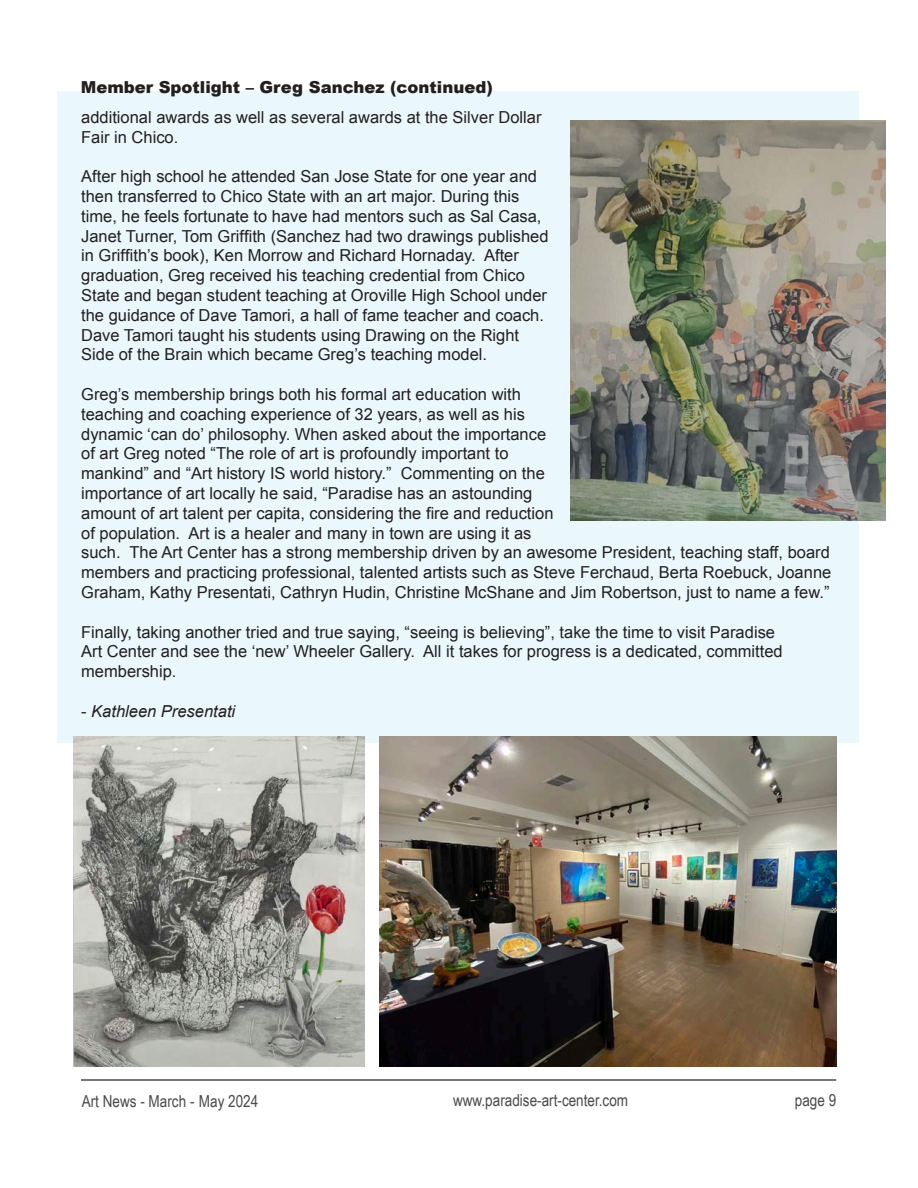
<style>
.page{position:relative;width:918px;height:1188px;background:#fff}
.page>*{position:absolute;margin:0;border:0;box-sizing:border-box;transform-origin:0 0}
.t1{font:16.5px/19.8px "Arial";color:#231f20}
.t2{font:16.5px "Arial Narrow";color:#494a4b}
.t3{font:900 16.5px "Arial";color:#231f20}
.t4{font:italic 16.5px "Arial";color:#231f20}
.s1{font-style:normal}
</style>
<div class="page">
<hr style="left:81px;top:1079px;width:755px;height:2px;background:#494a4b">
<div style="left:57px;top:91px;width:802px;height:652px;background:#eaf7fd"></div>
<img style="left:571px;top:121px;width:314px;height:399px">
<img style="left:73px;top:737px;width:292px;height:329px">
<img style="left:380px;top:737px;width:456px;height:329px">
<p class="t3" style="left:81px;top:75px;width:414px">Member Spotlight – Greg Sanchez (continued)</p>
<p class="t1" style="left:81px;top:107px;width:462px">additional awards as well as several awards at the Silver Dollar<br>Fair in Chico.</p>
<p class="t1" style="left:81px;top:167px;width:469px">After high school he attended San Jose State for one year and then transferred to Chico State with an art major. During this time, he feels fortunate to have had mentors such as Sal Casa, Janet Turner, Tom Griffith (Sanchez had two drawings published in Griffith’s book), Ken Morrow and Richard Hornaday. After graduation, Greg received his teaching credential from Chico State and began student teaching at Oroville High School under the guidance of Dave Tamori, a hall of fame teacher and coach.<br>Dave Tamori taught his students using Drawing on the Right Side of the Brain which became Greg’s teaching model.</p>
<p class="t1" style="left:81px;top:385px;width:752px">Greg’s membership brings both his formal art education with<br>teaching and coaching experience of 32 years, as well as his<br>dynamic ‘can do’ philosophy. When asked about the importance<br>of art Greg noted “The role of art is profoundly important to<br>mankind” and “Art history IS world history.” Commenting on the<br>importance of art locally he said, “Paradise has an astounding<br>amount of art talent per capita, considering the fire and reduction<br>of population. Art is a healer and many in town are using it as<br>such. The Art Center has a strong membership driven by an awesome President, teaching staff, board members and practicing professional, talented artists such as Steve Ferchaud, Berta Roebuck, Joanne Graham, Kathy Presentati, Cathryn Hudin, Christine McShane and Jim Robertson, just to name a few.”</p>
<p class="t1" style="left:81px;top:622px;width:703px">Finally, taking another tried and true saying, “seeing is believing”, take the time to visit Paradise<br>Art Center and see the ‘new’ Wheeler Gallery. All it takes for progress is a dedicated, committed membership.</p>
<p class="t4" style="left:81px;top:700px;width:156px"><span class="s1">-</span> Kathleen Presentati</p>
<p class="t2" style="left:82px;top:1089px;width:178px">Art News - March - May 2024</p>
<p class="t2" style="left:453px;top:1088px;width:177px">www.paradise-art-center.com</p>
<p class="t2" style="left:795px;top:1088px;width:43px">page 9</p>
</div>
